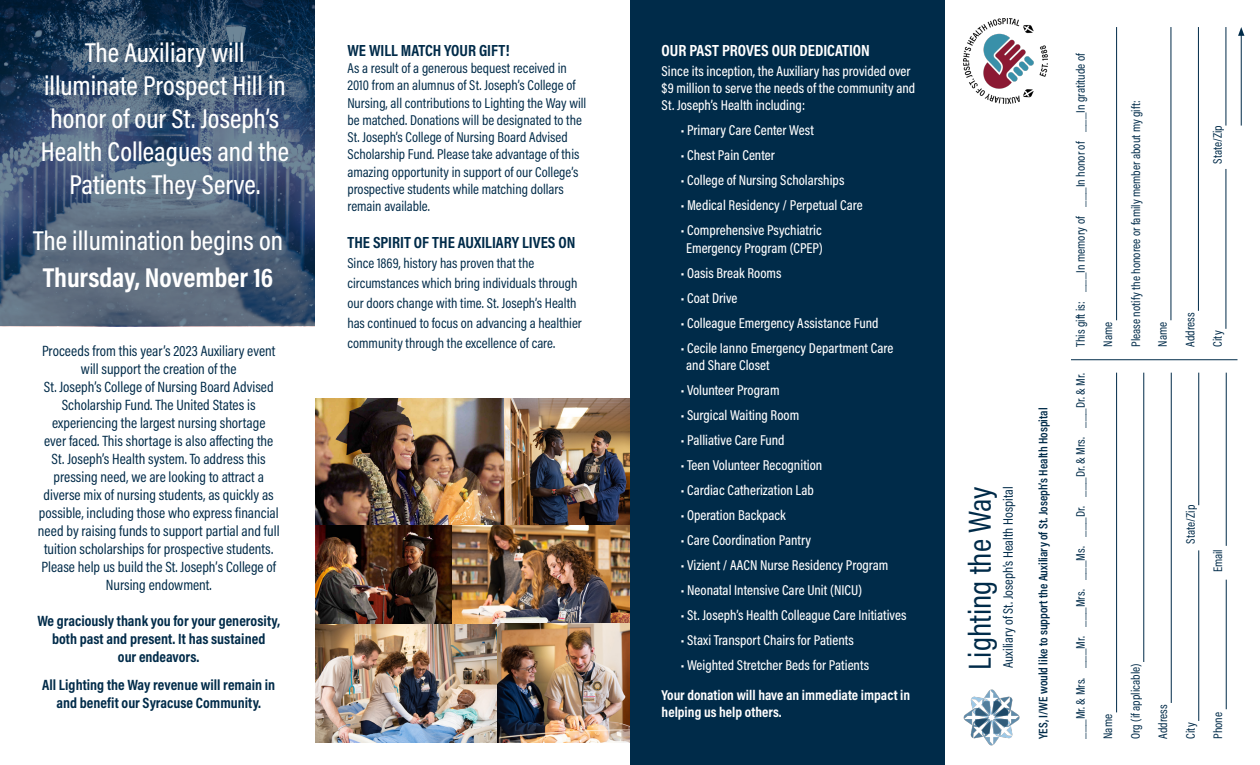
<style>
.page{position:relative;width:1260px;height:765px;background:#fff}
.page>*{position:absolute;margin:0;border:0;box-sizing:border-box;transform-origin:0 0}
.t1{font:32.25px "Acumin Pro Cond";color:#002b49}
.t2{font:500 27.5px/33px "Acumin Pro Cond";color:#fff;text-align:center}
.t3{font:700 27.5px "Acumin Pro Cond";color:#fff}
.t4{font:700 16.25px "Acumin Pro Cond";color:#002b49}
.t5{font:700 16.25px "Acumin Pro Cond";color:#fff}
.t6{font:15px/18px "Acumin Pro Cond";color:#002b49;text-align:center}
.t7{font:700 15px/18px "Acumin Pro Cond";color:#002b49;text-align:center}
.t8{font:500 14.38px/17.2px "Acumin Pro Cond";color:#fff}
.t9{font:14.38px/17.2px "Acumin Pro Cond";color:#002b49}
.t10{font:700 14.38px/17.2px "Acumin Pro Cond";color:#fff}
.t11{font:13.75px "Acumin Pro Cond";color:#002b49}
.t12{font:12.5px "Acumin Pro Cond";color:#002b49}
.t13{font:600 12.5px "Acumin Pro Cond";color:#002b49}
</style>
<div class="page">
<hr style="left:1116px;top:373px;width:1px;height:339px;background:#002b49">
<hr style="left:1116px;top:27px;width:1px;height:293px;background:#002b49">
<hr style="left:1143px;top:373px;width:1px;height:289px;background:#002b49">
<hr style="left:1171px;top:27px;width:1px;height:293px;background:#002b49">
<hr style="left:1171px;top:373px;width:1px;height:330px;background:#002b49">
<hr style="left:1198px;top:27px;width:1px;height:284px;background:#002b49">
<hr style="left:1198px;top:550px;width:1px;height:171px;background:#002b49">
<hr style="left:1226px;top:169px;width:1px;height:160px;background:#002b49">
<hr style="left:1226px;top:580px;width:1px;height:129px;background:#002b49">
<hr style="left:1226px;top:373px;width:1px;height:173px;background:#002b49">
<hr style="left:1198px;top:373px;width:1px;height:132px;background:#002b49">
<hr style="left:1226px;top:27px;width:1px;height:99px;background:#002b49">
<hr style="left:1071px;top:359px;width:166px;height:1px;background:#002b49">
<img style="left:964px;top:690px;width:55px;height:55px">
<img style="left:964px;top:19px;width:84px;height:85px">
<hr style="left:1241px;top:34px;width:1px;height:92px;background:#002b49">
<svg style="left:1238px;top:27px;width:6px;height:9px"></svg>
<svg style="left:0;top:0;width:315px;height:326px;background:#415772"></svg>
<div style="left:630px;top:0;width:315px;height:765px;background:#002b49"></div>
<img style="left:315px;top:524px;width:315px;height:218px">
<img style="left:504px;top:398px;width:126px;height:126px">
<img style="left:315px;top:398px;width:189px;height:126px">
<p class="t2" style="left:41px;top:36px;width:250px">The Auxiliary will illuminate Prospect Hill in honor of our St. Joseph’s<br>Health Colleagues and the<br>Patients They Serve.</p>
<p class="t2" style="left:33px;top:223px;width:252px">The illumination begins on</p>
<p class="t3" style="left:43px;top:259px;width:232px">Thursday, November 16</p>
<p class="t6" style="left:38px;top:341px;width:243px">Proceeds from this year’s 2023 Auxiliary event will support the creation of the<br>St. Joseph’s College of Nursing Board Advised Scholarship Fund. The United States is experiencing the largest nursing shortage<br>ever faced. This shortage is also affecting the St. Joseph’s Health system. To address this pressing need, we are looking to attract a diverse mix of nursing students, as quickly as possible, including those who express financial need by raising funds to support partial and full tuition scholarships for prospective students.<br>Please help us build the St. Joseph’s College of Nursing endowment.</p>
<p class="t7" style="left:37px;top:611px;width:244px">We graciously thank you for your generosity, both past and present. It has sustained<br>our endeavors.</p>
<p class="t7" style="left:42px;top:675px;width:235px">All Lighting the Way revenue will remain in and benefit our Syracuse Community.</p>
<p class="t4" style="left:347px;top:39px;width:164px">WE WILL MATCH YOUR GIFT!</p>
<p class="t9" style="left:347px;top:59px;width:240px">As a result of a generous bequest received in 2010 from an alumnus of St. Joseph’s College of Nursing, all contributions to Lighting the Way will be matched. Donations will be designated to the St. Joseph’s College of Nursing Board Advised Scholarship Fund. Please take advantage of this amazing opportunity in support of our College’s prospective students while matching dollars remain available.</p>
<p class="t4" style="left:347px;top:231px;width:230px">THE SPIRIT OF THE AUXILIARY LIVES ON</p>
<p class="t9" style="left:347px;top:253px;width:236px;line-height:20px">Since 1869, history has proven that the circumstances which bring individuals through our doors change with time. St. Joseph’s Health has continued to focus on advancing a healthier community through the excellence of care.</p>
<p class="t5" style="left:662px;top:39px;width:210px">OUR PAST PROVES OUR DEDICATION</p>
<p class="t8" style="left:662px;top:62px;width:255px">Since its inception, the Auxiliary has provided over $9 million to serve the needs of the community and<br>St. Joseph’s Health including:</p>
<p class="t8" style="left:681px;top:121px;width:135px">• Primary Care Center West</p>
<p class="t8" style="left:681px;top:146px;width:96px">• Chest Pain Center</p>
<p class="t8" style="left:681px;top:171px;width:165px">• College of Nursing Scholarships</p>
<p class="t8" style="left:681px;top:196px;width:184px">• Medical Residency / Perpetual Care</p>
<p class="t8" style="left:681px;top:221px;width:144px;text-align:center">• Comprehensive Psychiatric<br>Emergency Program (CPEP)</p>
<p class="t8" style="left:681px;top:264px;width:102px">• Oasis Break Rooms</p>
<p class="t8" style="left:681px;top:289px;width:58px">• Coat Drive</p>
<p class="t8" style="left:681px;top:314px;width:199px">• Colleague Emergency Assistance Fund</p>
<p class="t8" style="left:686px;top:339px;width:209px;text-indent:-5px">• Cecile Ianno Emergency Department Care and Share Closet</p>
<p class="t8" style="left:681px;top:381px;width:100px">• Volunteer Program</p>
<p class="t8" style="left:681px;top:406px;width:120px">• Surgical Waiting Room</p>
<p class="t8" style="left:681px;top:431px;width:105px">• Palliative Care Fund</p>
<p class="t8" style="left:681px;top:456px;width:143px">• Teen Volunteer Recognition</p>
<p class="t8" style="left:681px;top:481px;width:135px">• Cardiac Catherization Lab</p>
<p class="t8" style="left:681px;top:506px;width:107px">• Operation Backpack</p>
<p class="t8" style="left:681px;top:531px;width:132px">• Care Coordination Pantry</p>
<p class="t8" style="left:681px;top:556px;width:209px">• Vizient / AACN Nurse Residency Program</p>
<p class="t8" style="left:681px;top:581px;width:183px">• Neonatal Intensive Care Unit (NICU)</p>
<p class="t8" style="left:681px;top:606px;width:227px">• St. Joseph’s Health Colleague Care Initiatives</p>
<p class="t8" style="left:681px;top:631px;width:175px">• Staxi Transport Chairs for Patients</p>
<p class="t8" style="left:681px;top:656px;width:190px">• Weighted Stretcher Beds for Patients</p>
<p class="t10" style="left:662px;top:686px;width:250px">Your donation will have an immediate impact in helping us help others.</p>
<h1 class="t1" style="left:959px;top:670px;width:185px;rotate:-90deg">Lighting the Way</h1>
<p class="t11" style="left:999px;top:668px;width:183px;rotate:-90deg">Auxiliary of St. Joseph’s Health Hospital</p>
<p class="t13" style="left:1035px;top:739px;width:333px;rotate:-90deg">YES, I/WE would like to support the Auxiliary of St. Joseph’s Health Hospital</p>
<p class="t12" style="left:1072px;top:347px;width:295px;rotate:-90deg">This gift is: ___In memory of ___In honor of ___In gratitude of</p>
<p class="t12" style="left:1072px;top:739px;width:367px;rotate:-90deg">___Mr. &amp; Mrs. ___Mr. ___Mrs. ___Ms. ___Dr. ___Dr. &amp; Mrs. ___Dr. &amp; Mr.</p>
<p class="t12" style="left:1100px;top:347px;width:26px;rotate:-90deg">Name</p>
<p class="t12" style="left:1100px;top:739px;width:26px;rotate:-90deg">Name</p>
<p class="t12" style="left:1128px;top:347px;width:248px;rotate:-90deg">Please notify the honoree or family member about my gift:</p>
<p class="t12" style="left:1155px;top:347px;width:26px;rotate:-90deg">Name</p>
<p class="t12" style="left:1210px;top:164px;width:40px;rotate:-90deg">State/Zip</p>
<p class="t12" style="left:1182px;top:347px;width:36px;rotate:-90deg">Address</p>
<p class="t12" style="left:1210px;top:347px;width:18px;rotate:-90deg">City</p>
<p class="t12" style="left:1182px;top:544px;width:40px;rotate:-90deg">State/Zip</p>
<p class="t12" style="left:1210px;top:572px;width:25px;rotate:-90deg">Email</p>
<p class="t12" style="left:1127px;top:739px;width:77px;rotate:-90deg">Org (if applicable)</p>
<p class="t12" style="left:1155px;top:739px;width:36px;rotate:-90deg">Address</p>
<p class="t12" style="left:1182px;top:739px;width:18px;rotate:-90deg">City</p>
<p class="t12" style="left:1210px;top:739px;width:28px;rotate:-90deg">Phone</p>
</div>
